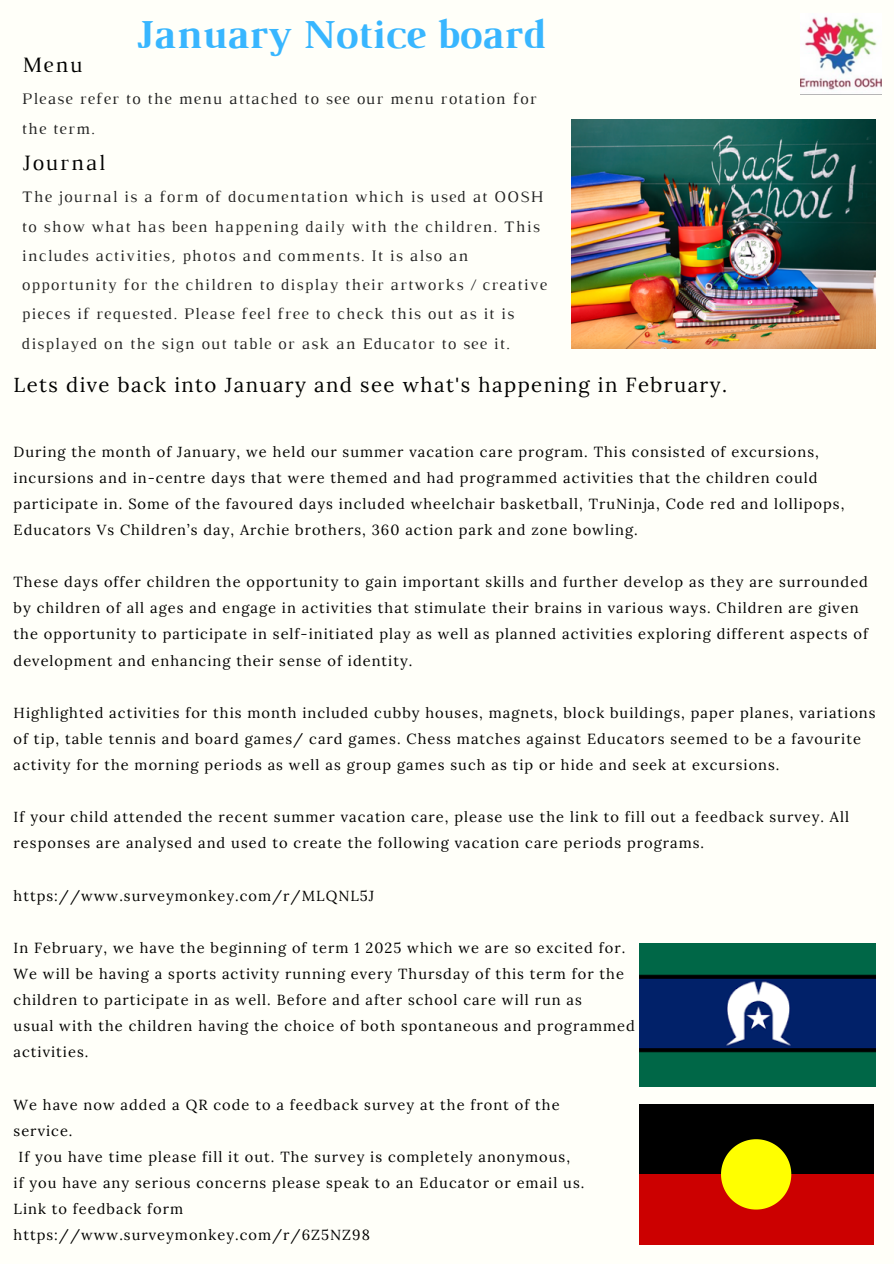
<style>
.page{position:relative;width:894px;height:1264px;background:#fff}
.page>*{position:absolute;margin:0;border:0;box-sizing:border-box;transform-origin:0 0}
.t1{font:700 42px "Luthier";color:#38b6ff}
.t2{font:22.35px "Luthier";letter-spacing:.07em;color:#000}
.t3{font:20.4px "Lora";letter-spacing:.07em;color:#000}
.t4{font:16.35px/29.2px "Luthier";letter-spacing:.07em;color:#222}
.t5{font:14.55px/26.1px "Lora";letter-spacing:.07em;color:#000}
</style>
<div class="page">
<div style="left:0;top:0;width:893px;height:1263px;background:#fffff9"></div>
<img style="left:800px;top:16px;width:81px;height:74px">
<img style="left:639px;top:943px;width:236px;height:143px">
<div style="left:639px;top:1103px;width:234px;height:141px;background:#000"></div>
<div style="left:639px;top:1174px;width:234px;height:70px;background:#c00"></div>
<svg style="left:721px;top:1139px;width:70px;height:70px"></svg>
<img style="left:571px;top:120px;width:303px;height:228px">
<p class="t1" style="left:134px;top:19px;width:411px">January Notice board</p>
<p class="t2" style="left:22px;top:56px;width:62px">Menu</p>
<p class="t4" style="left:22px;top:86px;width:516px">Please refer to the menu attached to see our menu rotation for the term.</p>
<p class="t2" style="left:22px;top:154px;width:85px">Journal</p>
<p class="t4" style="left:22px;top:184px;width:526px">The journal is a form of documentation which is used at OOSH to show what has been happening daily with the children. This includes activities, photos and comments. It is also an opportunity for the children to display their artworks / creative pieces if requested. Please feel free to check this out as it is displayed on the sign out table or ask an Educator to see it.</p>
<h1 class="t3" style="left:14px;top:371px;width:714px">Lets dive back into January and see what's happening in February.</h1>
<h3 class="t5" style="left:14px;top:438px;width:832px">During the month of January, we held our summer vacation care program. This consisted of excursions, incursions and in-centre days that were themed and had programmed activities that the children could participate in. Some of the favoured days included wheelchair basketball, TruNinja, Code red and lollipops, Educators Vs Children’s day, Archie brothers, 360 action park and zone bowling.</h3>
<p class="t5" style="left:14px;top:569px;width:855px">These days offer children the opportunity to gain important skills and further develop as they are surrounded by children of all ages and engage in activities that stimulate their brains in various ways. Children are given the opportunity to participate in self-initiated play as well as planned activities exploring different aspects of development and enhancing their sense of identity.</p>
<h2 class="t5" style="left:14px;top:699px;width:863px">Highlighted activities for this month included cubby houses, magnets, block buildings, paper planes, variations of tip, table tennis and board games/ card games. Chess matches against Educators seemed to be a favourite activity for the morning periods as well as group games such as tip or hide and seek at excursions.</h2>
<p class="t5" style="left:14px;top:804px;width:836px">If your child attended the recent summer vacation care, please use the link to fill out a feedback survey. All responses are analysed and used to create the following vacation care periods programs.</p>
<p class="t5" style="left:14px;top:882px;width:362px">https://www.surveymonkey.com/r/MLQNL5J</p>
<p class="t5" style="left:14px;top:934px;width:613px">In February, we have the beginning of term 1 2025 which we are so excited for.</p>
<p class="t5" style="left:14px;top:960px;width:611px">We will be having a sports activity running every Thursday of this term for the</p>
<p class="t5" style="left:14px;top:986px;width:569px">children to participate in as well. Before and after school care will run as</p>
<p class="t5" style="left:14px;top:1012px;width:622px">usual with the children having the choice of both spontaneous and programmed</p>
<p class="t5" style="left:14px;top:1038px;width:76px">activities.</p>
<p class="t5" style="left:14px;top:1091px;width:547px">We have now added a QR code to a feedback survey at the front of the</p>
<p class="t5" style="left:14px;top:1117px;width:60px">service.</p>
<p class="t5" style="left:18px;top:1143px;width:553px">If you have time please fill it out. The survey is completely anonymous,</p>
<p class="t5" style="left:14px;top:1169px;width:572px">if you have any serious concerns please speak to an Educator or email us.</p>
<p class="t5" style="left:14px;top:1195px;width:171px">Link to feedback form</p>
<p class="t5" style="left:14px;top:1221px;width:358px">https://www.surveymonkey.com/r/6Z5NZ98</p>
</div>
